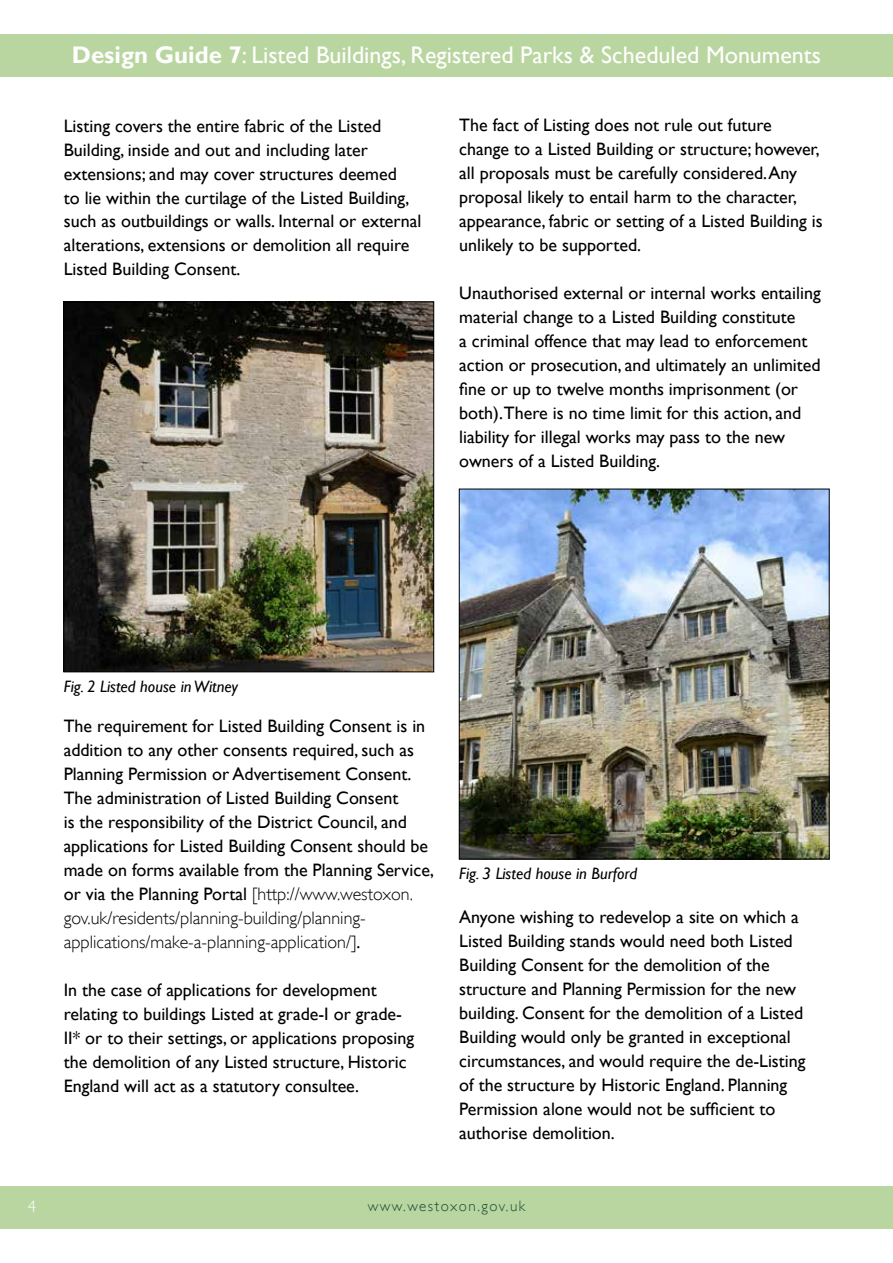
<style>
.page{position:relative;width:893px;height:1263px;background:#fff}
.page>*{position:absolute;margin:0;border:0;box-sizing:border-box;transform-origin:0 0}
.t1{font:24px "Gill Sans";color:#fff}
.t2{font:18px/24px "Gill Sans";color:#000}
.t3{font:italic 16.5px "Gill Sans";color:#000}
.t4{font:300 16.5px "Gill Sans";color:#fff}
.t5{font:300 15px "Gill Sans";letter-spacing:.1em;color:#174c38}
.s1{font-weight:700}
.s2{font-weight:300}
</style>
<div class="page">
<div style="left:0;top:1186px;width:893px;height:43px;background:#b9d5a0"></div>
<div style="left:0;top:34px;width:893px;height:43px;background:#b9d5a0"></div>
<img style="left:65px;top:304px;width:367px;height:366px">
<div style="left:63px;top:302px;width:371px;height:370px;border:1px solid #000"></div>
<img style="left:461px;top:491px;width:367px;height:366px">
<div style="left:459px;top:489px;width:371px;height:370px;border:1px solid #000"></div>
<h1 class="t1" style="left:72px;top:41px;width:751px"><span class="s1">Design Guide 7</span>: Listed Buildings, Registered Parks &amp; Scheduled Monuments</h1>
<p class="t2" style="left:64px;top:114px;width:359px">Listing covers the entire fabric of the Listed Building, inside and out and including later extensions; and may cover structures deemed<br>to lie within the curtilage of the Listed Building, such as outbuildings or walls. Internal or external alterations, extensions or demolition all require Listed Building Consent.</p>
<p class="t2" style="left:459px;top:114px;width:365px">The fact of Listing does not rule out future change to a Listed Building or structure; however, all proposals must be carefully considered. Any proposal likely to entail harm to the character, appearance, fabric or setting of a Listed Building is unlikely to be supported.</p>
<p class="t2" style="left:459px;top:282px;width:363px">Unauthorised external or internal works entailing material change to a Listed Building constitute<br>a criminal offence that may lead to enforcement action or prosecution, and ultimately an unlimited fine or up to twelve months imprisonment (or both).There is no time limit for this action, and liability for illegal works may pass to the new owners of a Listed Building.</p>
<p class="t3" style="left:64px;top:677px;width:176px">Fig. 2 Listed house in Witney</p>
<p class="t2" style="left:64px;top:714px;width:372px">The requirement for Listed Building Consent is in addition to any other consents required, such as Planning Permission or Advertisement Consent.<br>The administration of Listed Building Consent<br>is the responsibility of the District Council, and applications for Listed Building Consent should be made on forms available from the Planning Service, or via the Planning Portal <span class="s2">[http://www.westoxon. gov.uk/residents/planning-building/planning&shy;applications/make-a-planning-application/]</span>.</p>
<p class="t2" style="left:64px;top:978px;width:352px">In the case of applications for development relating to buildings Listed at grade-I or grade-II* or to their settings, or applications proposing the demolition of any Listed structure, Historic England will act as a statutory consultee.</p>
<p class="t3" style="left:459px;top:864px;width:179px">Fig. 3 Listed house in Burford</p>
<p class="t2" style="left:459px;top:906px;width:348px">Anyone wishing to redevelop a site on which a Listed Building stands would need both Listed Building Consent for the demolition of the structure and Planning Permission for the new building. Consent for the demolition of a Listed Building would only be granted in exceptional circumstances, and would require the de-Listing of the structure by Historic England. Planning Permission alone would not be sufficient to authorise demolition.</p>
<p class="t4" style="left:28px;top:1197px;width:10px">4</p>
<p class="t5" style="left:368px;top:1197px;width:159px">www.westoxon.gov.uk</p>
</div>
